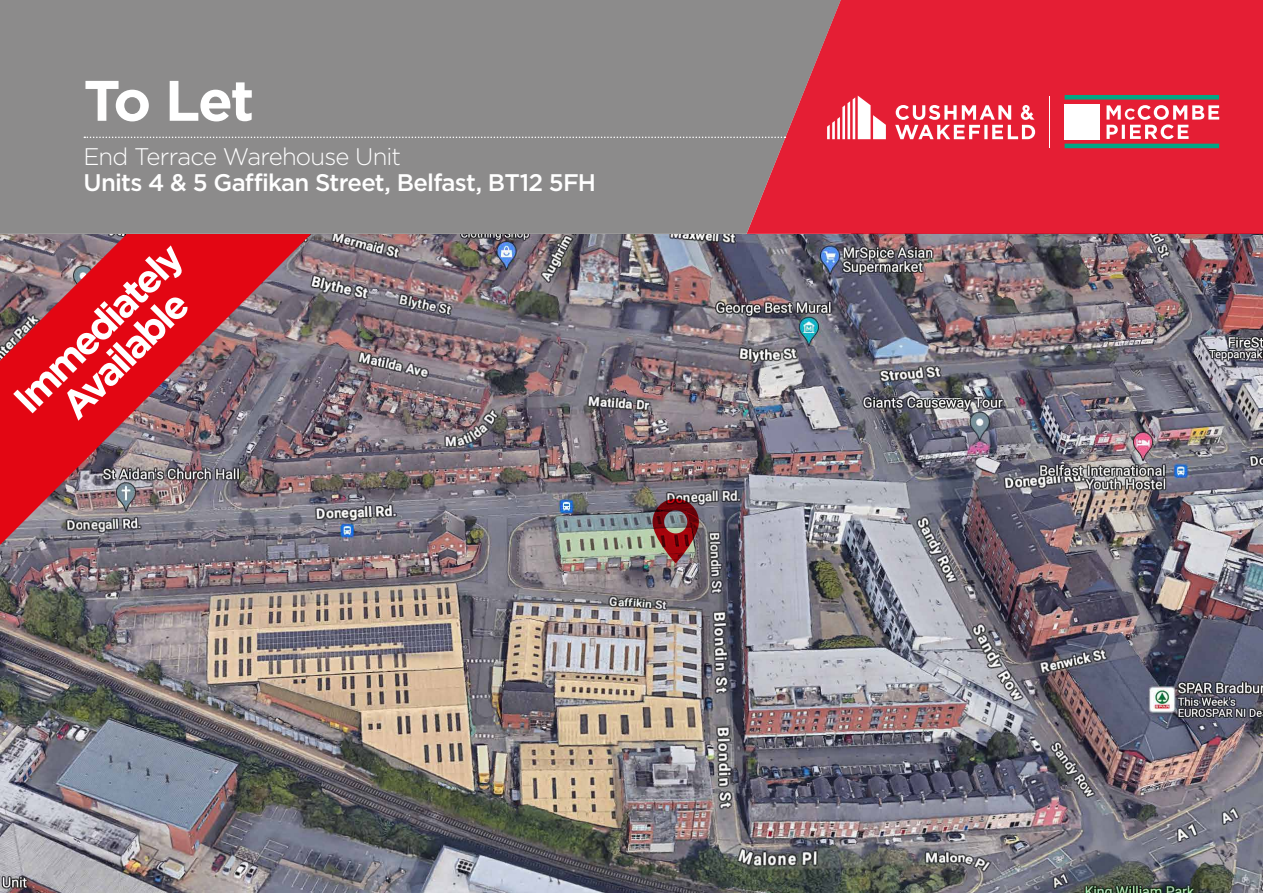
<style>
.page{position:relative;width:1263px;height:893px;background:#fff}
.page>*{position:absolute;margin:0;border:0;box-sizing:border-box;transform-origin:0 0}
.t1{font:700 57px "Gotham HTF";color:#fff}
.t2{font:700 39.3px/37.5px "Gotham";color:#fff;text-align:center}
.t3{font:500 24px "Gotham HTF";letter-spacing:-.03em;color:#fff}
.t4{font:300 24px "Gotham HTF";letter-spacing:-.035em;color:#fff}
</style>
<div class="page">
<img style="left:0;top:234px;width:1263px;height:659px">
<img style="left:0;top:234px;width:378px;height:311px">
<div style="left:841px;top:0;width:422px;height:234px;background:#e51e34"></div>
<div style="left:0;top:0;width:841px;height:234px;background:#8c8b8b"></div>
<svg style="left:1064px;top:95px;width:155px;height:53px;background:#bc636a"></svg>
<div style="left:1064px;top:104px;width:36px;height:35px;background:#fff"></div>
<hr style="left:1049px;top:96px;width:1px;height:51px;background:#fff">
<svg style="left:895px;top:105px;width:140px;height:34px"></svg>
<svg style="left:827px;top:96px;width:59px;height:43px"></svg>
<svg style="left:84px;top:137px;width:701px;height:1px"></svg>
<img style="left:652px;top:499px;width:47px;height:64px">
<h1 class="t1" style="left:84px;top:68px;width:172px">To Let</h1>
<p class="t4" style="left:84px;top:144px;width:319px">End Terrace Warehouse Unit</p>
<p class="t3" style="left:84px;top:169px;width:514px">Units 4 &amp; 5 Gaffikan Street, Belfast, BT12 5FH</p>
<h2 class="t2" style="left:6px;top:392px;width:222px;rotate:-45deg">Immediately<br>Available</h2>
</div>
